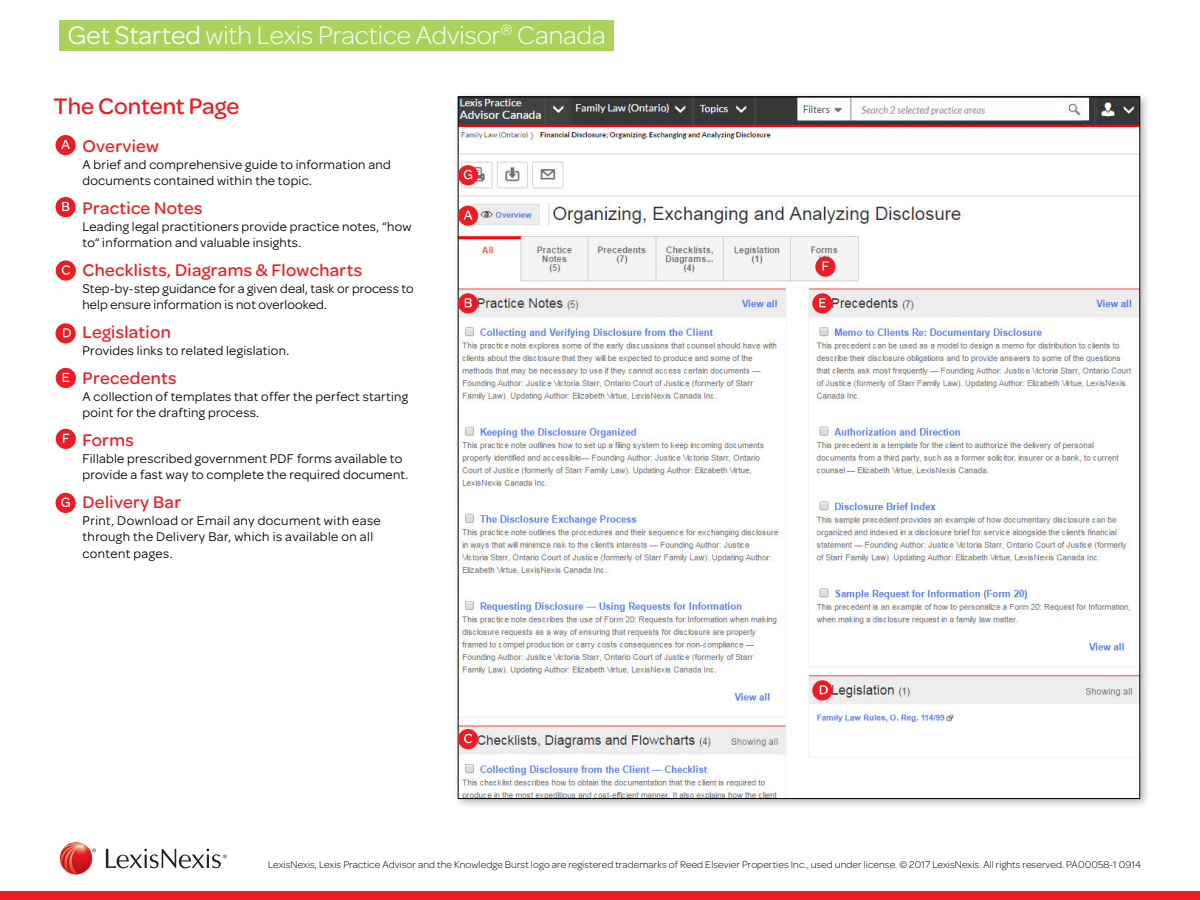
<style>
.page{position:relative;width:1200px;height:900px;background:#fff}
.page>*{position:absolute;margin:0;border:0;box-sizing:border-box;transform-origin:0 0}
.t1{font:300 27px "Omnes";color:#fff}
.t2{font:500 24px "Omnes";color:#ed1c24}
.t3{font:500 18px "Omnes";letter-spacing:.02em;color:#ed1c24}
.t4{font:13.5px/16.5px "Omnes";letter-spacing:.02em;color:#000}
.t5{font:300 10.5px "Omnes";letter-spacing:.01em;color:#000}
.s1{font-weight:400}
</style>
<div class="page">
<div style="left:60px;top:20px;width:554px;height:31px;background:#abd25d"></div>
<svg style="left:92px;top:849px;width:4px;height:3px"></svg>
<svg style="left:106px;top:849px;width:121px;height:19px"></svg>
<svg style="left:60px;top:842px;width:32px;height:32px"></svg>
<svg style="left:60px;top:842px;width:26px;height:32px"></svg>
<div style="left:0;top:891px;width:1200px;height:9px;background:#ed1c24"></div>
<div style="left:453px;top:92px;width:698px;height:718px;background:#000;opacity:.32"></div>
<img style="left:460px;top:99px;width:678px;height:698px">
<svg style="left:55px;top:135px;width:21px;height:20px"></svg>
<svg style="left:458px;top:206px;width:20px;height:20px"></svg>
<svg style="left:55px;top:197px;width:21px;height:20px"></svg>
<svg style="left:458px;top:293px;width:20px;height:20px"></svg>
<svg style="left:56px;top:260px;width:20px;height:21px"></svg>
<svg style="left:458px;top:729px;width:20px;height:20px"></svg>
<svg style="left:55px;top:323px;width:21px;height:20px"></svg>
<svg style="left:812px;top:680px;width:21px;height:20px"></svg>
<svg style="left:56px;top:368px;width:20px;height:20px"></svg>
<svg style="left:812px;top:293px;width:21px;height:20px"></svg>
<svg style="left:56px;top:429px;width:20px;height:20px"></svg>
<svg style="left:815px;top:256px;width:21px;height:21px"></svg>
<svg style="left:55px;top:493px;width:21px;height:20px"></svg>
<svg style="left:458px;top:165px;width:20px;height:20px"></svg>
<h1 class="t1" style="left:68px;top:17px;width:540px"><span class="s1">Get Started</span> with Lexis Practice Advisor<sup>®</sup> Canada</h1>
<p class="t2" style="left:54px;top:89px;width:188px">The Content Page</p>
<p class="t3" style="left:82px;top:134px;width:78px">Overview</p>
<p class="t4" style="left:82px;top:155px;width:310px">A brief and comprehensive guide to information and documents contained within the topic.</p>
<p class="t3" style="left:82px;top:196px;width:122px">Practice Notes</p>
<p class="t4" style="left:82px;top:217px;width:331px">Leading legal practitioners provide practice notes, “how to“ information and valuable insights.</p>
<p class="t3" style="left:82px;top:258px;width:281px">Checklists, Diagrams &amp; Flowcharts</p>
<p class="t4" style="left:82px;top:279px;width:333px">Step-by-step guidance for a given deal, task or process to help ensure information is not overlooked.</p>
<p class="t3" style="left:82px;top:320px;width:90px">Legislation</p>
<p class="t4" style="left:82px;top:341px;width:208px">Provides links to related legislation.</p>
<p class="t3" style="left:82px;top:366px;width:95px">Precedents</p>
<p class="t4" style="left:82px;top:387px;width:327px">A collection of templates that offer the perfect starting point for the drafting process.</p>
<p class="t3" style="left:82px;top:428px;width:53px">Forms</p>
<p class="t4" style="left:82px;top:449px;width:327px">Fillable prescribed government PDF forms available to provide a fast way to complete the required document.</p>
<p class="t3" style="left:82px;top:490px;width:100px">Delivery Bar</p>
<p class="t4" style="left:82px;top:511px;width:300px">Print, Download or Email any document with ease through the Delivery Bar, which is available on all content pages.</p>
<p class="t5" style="left:268px;top:858px;width:875px">LexisNexis, Lexis Practice Advisor and the Knowledge Burst logo are registered trademarks of Reed Elsevier Properties Inc., used under license. © 2017 LexisNexis. All rights reserved. PA00058-1 0914</p>
</div>
